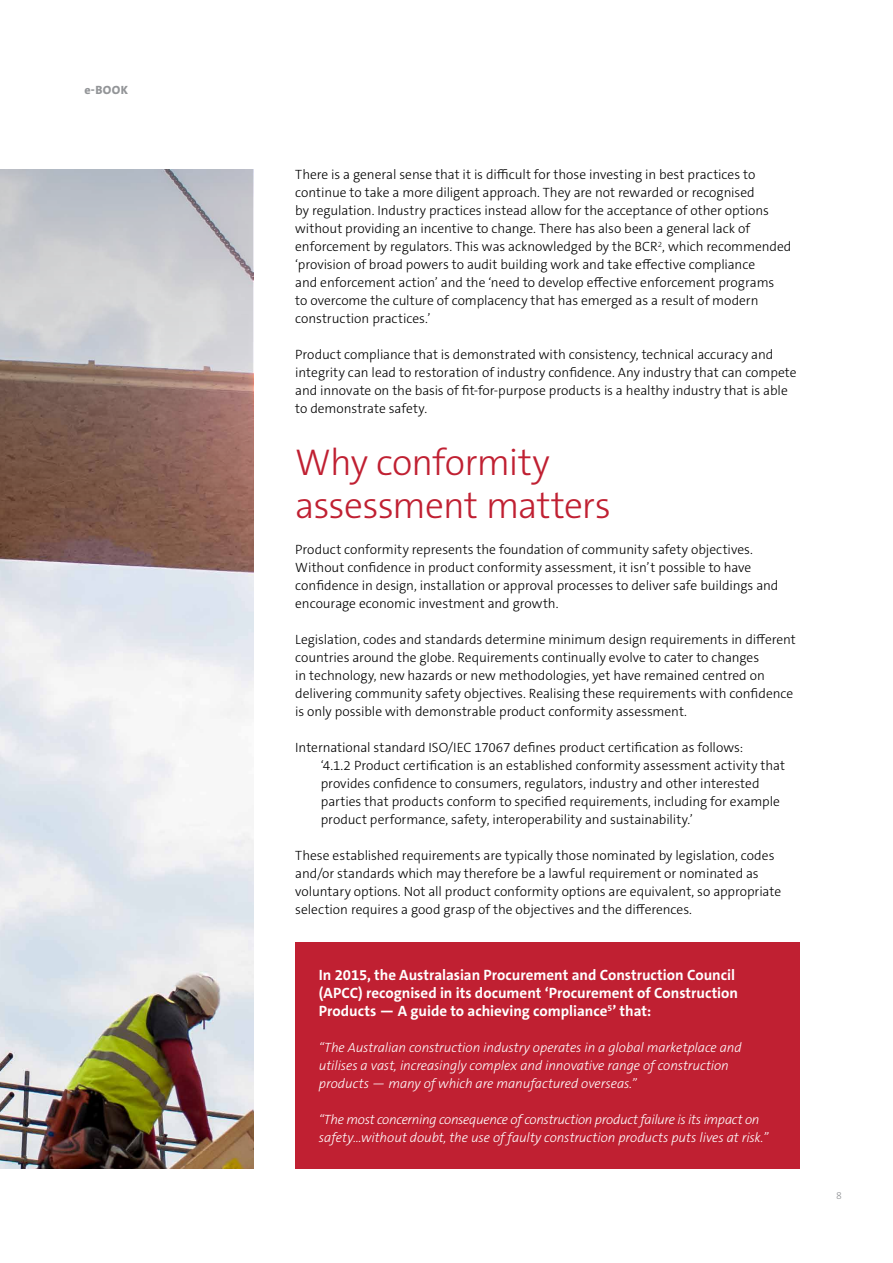
<style>
.page{position:relative;width:893px;height:1263px;background:#fff}
.page>*{position:absolute;margin:0;border:0;box-sizing:border-box;transform-origin:0 0}
.t1{font:300 37.5px/43.5px "The Sans C5";letter-spacing:-.02em;color:#c02032}
.t2{font:700 15px/18px "The Sans C5";color:#fff}
.t3{font:300 13.5px/18px "The Sans C5";color:#000}
.t4{font:italic 300 13.5px/18px "The Sans C5";letter-spacing:-.01em;color:#fff}
.t5{font:800 12px "The Sans C5";color:#939598}
.t6{font:300 10.5px "The Sans C5";color:#939598}
</style>
<div class="page">
<img style="left:0;top:512px;width:253px;height:657px">
<svg style="left:0;top:169px;width:253px;height:343px;background:#ac9e9c"></svg>
<div style="left:295px;top:942px;width:504px;height:227px;background:#c02032"></div>
<p class="t5" style="left:84px;top:82px;width:45px">e-BOOK</p>
<p class="t3" style="left:295px;top:166px;width:498px">There is a general sense that it is difficult for those investing in best practices to continue to take a more diligent approach. They are not rewarded or recognised<br>by regulation. Industry practices instead allow for the acceptance of other options without providing an incentive to change. There has also been a general lack of enforcement by regulators. This was acknowledged by the BCR<sup>2</sup>, which recommended ‘provision of broad powers to audit building work and take effective compliance<br>and enforcement action’ and the ‘need to develop effective enforcement programs<br>to overcome the culture of complacency that has emerged as a result of modern construction practices.’</p>
<p class="t3" style="left:295px;top:346px;width:503px">Product compliance that is demonstrated with consistency, technical accuracy and integrity can lead to restoration of industry confidence. Any industry that can compete and innovate on the basis of fit-for-purpose products is a healthy industry that is able to demonstrate safety.</p>
<h1 class="t1" style="left:295px;top:441px;width:317px">Why conformity assessment matters</h1>
<p class="t3" style="left:295px;top:541px;width:485px">Product conformity represents the foundation of community safety objectives.<br>Without confidence in product conformity assessment, it isn’t possible to have confidence in design, installation or approval processes to deliver safe buildings and encourage economic investment and growth.</p>
<p class="t3" style="left:295px;top:631px;width:502px">Legislation, codes and standards determine minimum design requirements in different countries around the globe. Requirements continually evolve to cater to changes<br>in technology, new hazards or new methodologies, yet have remained centred on delivering community safety objectives. Realising these requirements with confidence is only possible with demonstrable product conformity assessment.</p>
<p class="t3" style="left:321px;top:739px;width:466px;text-indent:-26px">International standard ISO/IEC 17067 defines product certification as follows:<br>‘4.1.2 Product certification is an established conformity assessment activity that provides confidence to consumers, regulators, industry and other interested parties that products conform to specified requirements, including for example product performance, safety, interoperability and sustainability.’</p>
<p class="t3" style="left:295px;top:847px;width:487px">These established requirements are typically those nominated by legislation, codes and/or standards which may therefore be a lawful requirement or nominated as voluntary options. Not all product conformity options are equivalent, so appropriate selection requires a good grasp of the objectives and the differences.</p>
<p class="t2" style="left:319px;top:966px;width:421px">In 2015, the Australasian Procurement and Construction Council (APCC) recognised in its document ‘Procurement of Construction<br>Products — A guide to achieving compliance<sup>5</sup>’ that:</p>
<p class="t4" style="left:319px;top:1038px;width:424px">“The Australian construction industry operates in a global marketplace and utilises a vast, increasingly complex and innovative range of construction products — many of which are manufactured overseas.”</p>
<p class="t4" style="left:319px;top:1110px;width:451px">“The most concerning consequence of construction product failure is its impact on safety...without doubt, the use of faulty construction products puts lives at risk.”</p>
<p class="t6" style="left:836px;top:1189px;width:7px">8</p>
</div>
